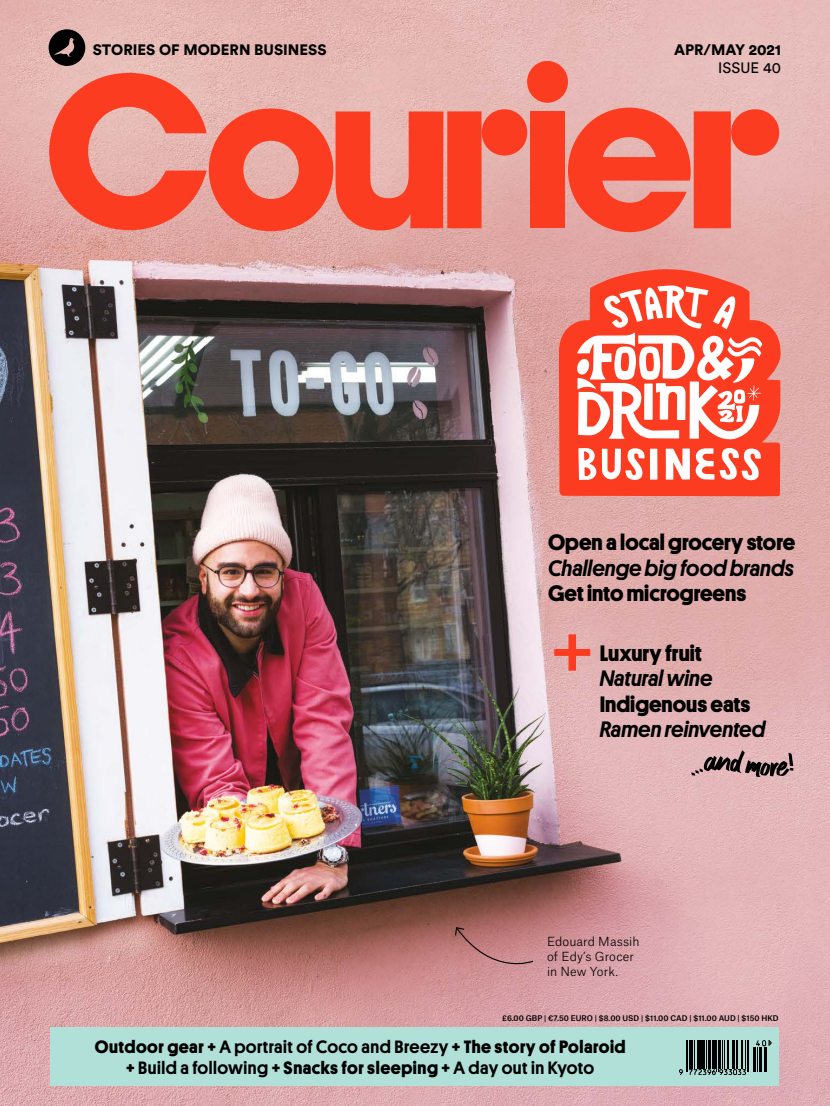
<style>
.page{position:relative;width:830px;height:1106px;background:#fff}
.page>*{position:absolute;margin:0;border:0;box-sizing:border-box;transform-origin:0 0}
.t1{font:86.7px "Platform";color:#fc3c20}
.t2{font:700 22.5px "Platform";color:#000}
.t3{font:italic 500 22.5px "Platform";color:#000}
.t4{font:500 18px/21px "Platform";letter-spacing:.025em;color:#000;text-align:center}
.t5{font:900 15px "Circular Std";color:#000}
.t6{font:15px "Circular Std";letter-spacing:.01em;color:#000}
.t7{font:300 12px/15px "Atlas Grotesk";letter-spacing:.005em;color:#000}
.t8{font:500 7.5px "Atlas Grotesk";color:#000}
.s1{font-weight:700}
</style>
<div class="page">
<img style="left:0;top:0;width:829px;height:1106px">
<div style="left:50px;top:1026px;width:728px;height:59px;background:#b0e0d8"></div>
<svg style="left:558px;top:269px;width:222px;height:227px;background:#f45843"></svg>
<svg style="left:665px;top:447px;width:95px;height:33px"></svg>
<svg style="left:578px;top:448px;width:79px;height:32px"></svg>
<svg style="left:576px;top:285px;width:185px;height:154px"></svg>
<svg style="left:690px;top:750px;width:103px;height:27px;background:#9d7f81"></svg>
<svg style="left:454px;top:926px;width:80px;height:51px;background:#bf8082"></svg>
<svg style="left:679px;top:1040px;width:93px;height:34px"></svg>
<svg style="left:49px;top:73px;width:478px;height:158px;background:#ef7a6a"></svg>
<div style="left:527px;top:61px;width:40px;height:42px;background:#fc3c20;border-radius:50%"></div>
<div style="left:530px;top:111px;width:34px;height:117px;background:#fc3c20"></div>
<svg style="left:567px;top:108px;width:211px;height:124px;background:#f26b59"></svg>
<svg style="left:49px;top:29px;width:36px;height:37px"></svg>
<p class="t5" style="left:93px;top:39px;width:235px">STORIES OF MODERN BUSINESS</p>
<p class="t5" style="left:673px;top:39px;width:108px">APR/MAY 2021</p>
<p class="t6" style="left:717px;top:58px;width:64px">ISSUE 40</p>
<p class="t2" style="left:547px;top:526px;width:249px">Open a local grocery store</p>
<p class="t3" style="left:547px;top:551px;width:247px">Challenge big food brands</p>
<p class="t2" style="left:547px;top:577px;width:199px">Get into microgreens</p>
<p class="t2" style="left:599px;top:636px;width:104px">Luxury fruit</p>
<p class="t3" style="left:599px;top:662px;width:114px">Natural wine</p>
<p class="t2" style="left:599px;top:687px;width:152px">Indigenous eats</p>
<p class="t3" style="left:599px;top:713px;width:167px">Ramen reinvented</p>
<h1 class="t1" style="left:552px;top:589px;width:42px">+</h1>
<p class="t7" style="left:546px;top:933px;width:94px">Edouard Massih of Edy’s Grocer in New York.</p>
<p class="t8" style="left:502px;top:1011px;width:278px">£6.00 GBP | €7.50 EURO | $8.00 USD | $11.00 CAD | $11.00 AUD | $150 HKD</p>
<p class="t4" style="left:95px;top:1035px;width:532px"><span class="s1">Outdoor gear +</span> A portrait of Coco and Breezy <span class="s1">+ The story of Polaroid +</span> Build a following <span class="s1">+ Snacks for sleeping +</span> A day out in Kyoto</p>
</div>
